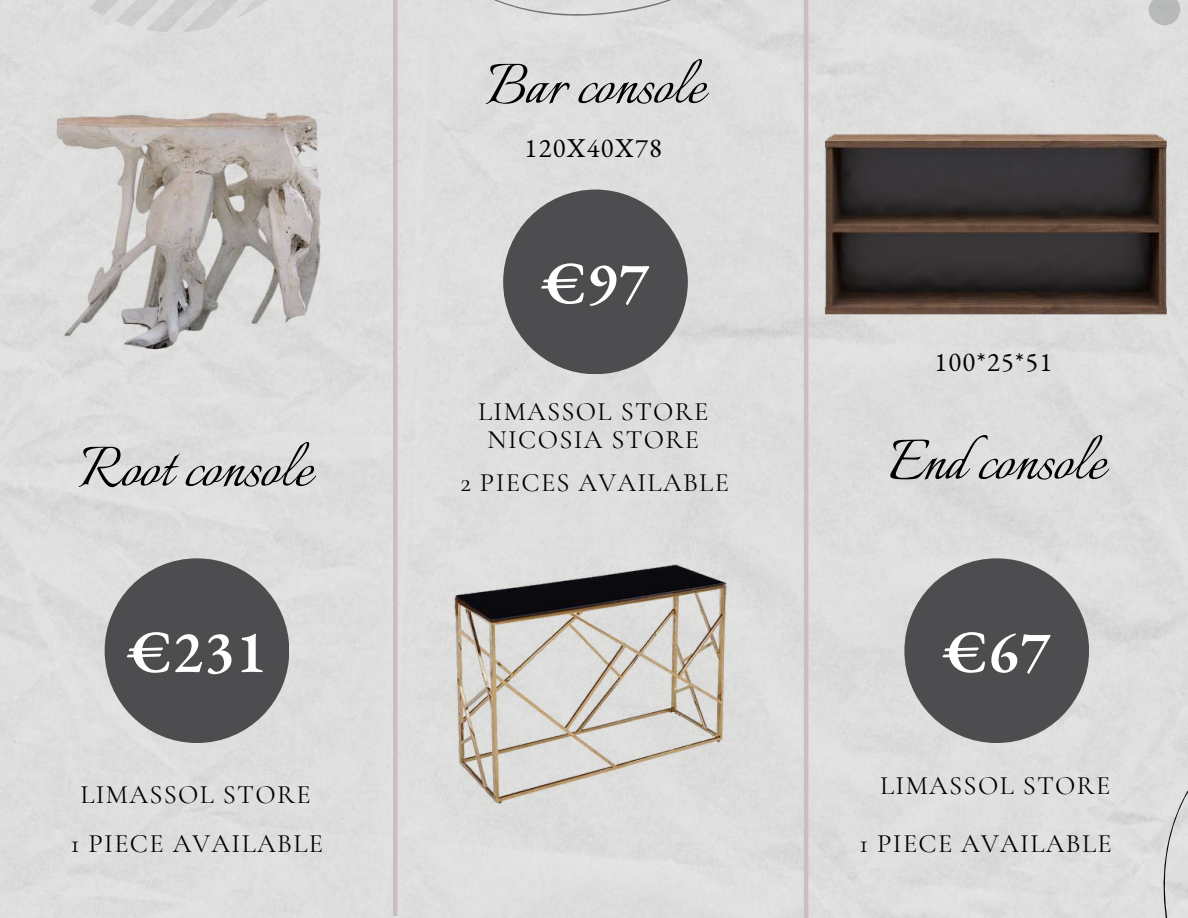
<style>
.page{position:relative;width:1188px;height:918px;background:#dededd}
.page>*{position:absolute;margin:0;border:0;box-sizing:border-box;transform-origin:0 0}
.t1{font:71.1px "Italianno";color:#000}
.t2{font:600 60px "EB Garamond";letter-spacing:.015em;color:#fff}
.t3{font:26.55px/28.2px "Cormorant Garamond";letter-spacing:.05em;color:#000;text-align:center}
.t4{font:26.55px "EB Garamond";letter-spacing:.05em;color:#000}
</style>
<div class="page">
<svg style="left:17px;top:0;width:310px;height:32px"></svg>
<svg style="left:1140px;top:0;width:48px;height:84px"></svg>
<div style="left:380px;top:0;width:389px;height:31px;background:#dedede"></div>
<div style="left:1148px;top:717px;width:40px;height:201px;background:#dedede"></div>
<div style="left:105px;top:558px;width:184px;height:185px;background:#4d4d4f;border-radius:50%"></div>
<div style="left:904px;top:558px;width:185px;height:185px;background:#4d4d4f;border-radius:50%"></div>
<div style="left:503px;top:190px;width:185px;height:184px;background:#4d4d4f;border-radius:50%"></div>
<div style="left:393px;top:0;width:5px;height:916px;background:#ccbcc5"></div>
<hr style="left:804px;top:0;width:4px;height:918px;background:#ccbcc5">
<img style="left:36px;top:77px;width:319px;height:310px">
<img style="left:452px;top:557px;width:284px;height:255px">
<img style="left:824px;top:134px;width:342px;height:181px">
<h1 class="t1" style="left:486px;top:46px;width:221px">Bar console</h1>
<p class="t4" style="left:525px;top:131px;width:139px">120X40X78</p>
<h1 class="t1" style="left:79px;top:429px;width:235px">Root console</h1>
<h2 class="t2" style="left:542px;top:243px;width:109px">€97</h2>
<p class="t3" style="left:478px;top:397px;width:232px">LIMASSOL STORE<br>NICOSIA STORE</p>
<p class="t3" style="left:460px;top:469px;width:270px">2 PIECES AVAILABLE</p>
<p class="t4" style="left:935px;top:344px;width:119px">100*25*51</p>
<h1 class="t1" style="left:888px;top:422px;width:219px">End console</h1>
<h2 class="t2" style="left:127px;top:612px;width:141px">€231</h2>
<h2 class="t2" style="left:943px;top:612px;width:109px">€67</h2>
<p class="t3" style="left:80px;top:780px;width:232px">LIMASSOL STORE</p>
<p class="t3" style="left:880px;top:772px;width:232px">LIMASSOL STORE</p>
<p class="t3" style="left:71px;top:829px;width:254px">1 PIECE AVAILABLE</p>
<p class="t3" style="left:859px;top:829px;width:254px">1 PIECE AVAILABLE</p>
</div>
